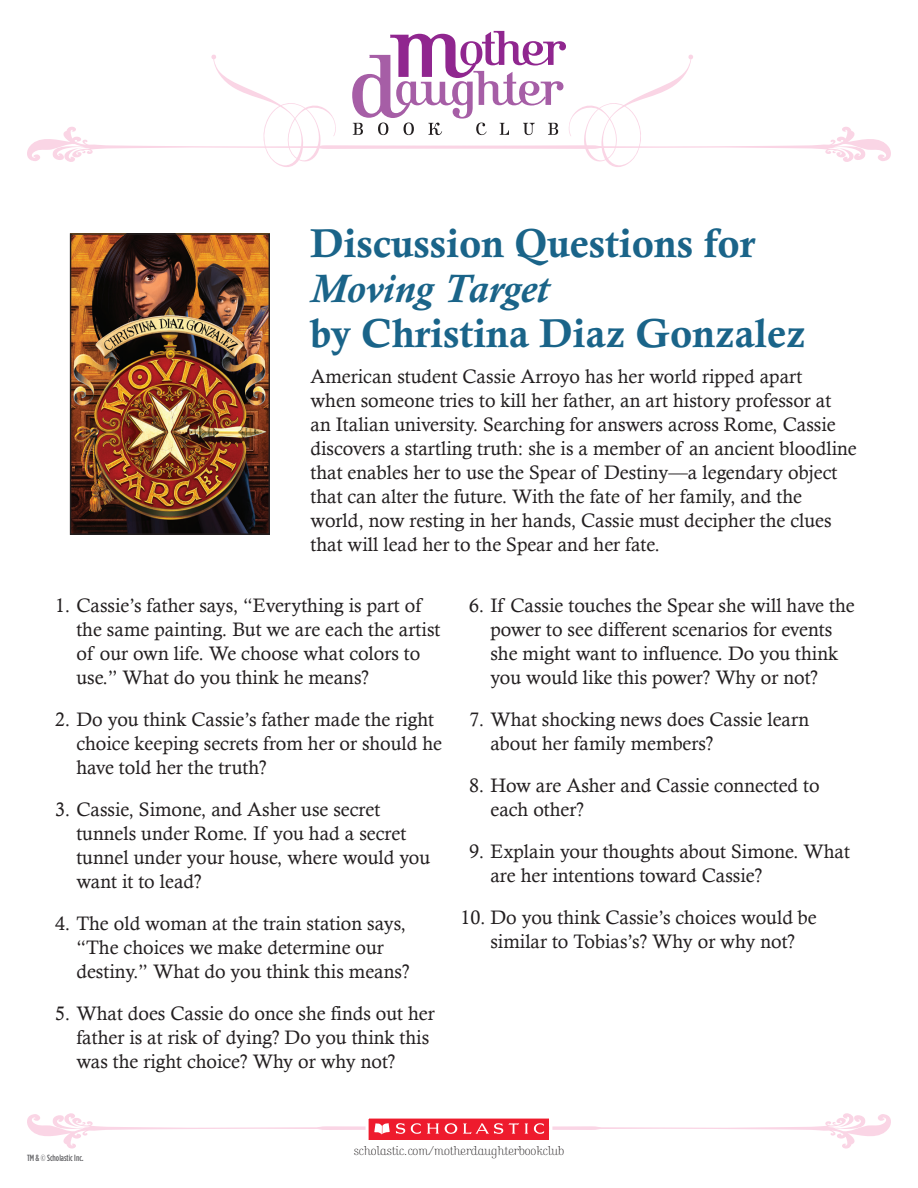
<style>
.page{position:relative;width:918px;height:1188px;background:#fff}
.page>*{position:absolute;margin:0;border:0;box-sizing:border-box;transform-origin:0 0}
.t1{font:700 40.5px/45px "Calisto";color:#1a6489}
.t2{font:19.5px/24px "Calisto";color:#231f20}
.t3{font:13.5px "Kursivschrift Steh Har";color:#231f20}
.t4{font:500 9px "Gotham Condensed";color:#636366}
.s1{font-style:italic}
</style>
<div class="page">
<svg style="left:27px;top:1113px;width:864px;height:36px"></svg>
<img style="left:72px;top:235px;width:196px;height:298px">
<div style="left:70px;top:233px;width:200px;height:302px;border:1px solid #231f20"></div>
<svg style="left:27px;top:31px;width:864px;height:131px"></svg>
<p class="t1" style="left:310px;top:220px;width:496px">Discussion Questions for<br><span class="s1">Moving Target<br></span>by Christina Diaz Gonzalez</p>
<p class="t2" style="left:310px;top:364px;width:548px">American student Cassie Arroyo has her world ripped apart<br>when someone tries to kill her father, an art history professor at<br>an Italian university. Searching for answers across Rome, Cassie discovers a startling truth: she is a member of an ancient bloodline that enables her to use the Spear of Destiny—a legendary object that can alter the future. With the fate of her family, and the world, now resting in her hands, Cassie must decipher the clues that will lead her to the Spear and her fate.</p>
<p class="t2" style="left:76px;top:593px;width:365px;text-indent:-21px">1. Cassie’s father says, “Everything is part of the same painting. But we are each the artist of our own life. We choose what colors to use.” What do you think he means?</p>
<p class="t2" style="left:76px;top:707px;width:367px;text-indent:-21px">2. Do you think Cassie’s father made the right choice keeping secrets from her or should he have told her the truth?</p>
<p class="t2" style="left:76px;top:797px;width:355px;text-indent:-21px">3. Cassie, Simone, and Asher use secret tunnels under Rome. If you had a secret tunnel under your house, where would you want it to lead?</p>
<p class="t2" style="left:76px;top:911px;width:335px;text-indent:-21px">4. The old woman at the train station says, “The choices we make determine our destiny.” What do you think this means?</p>
<p class="t2" style="left:76px;top:1001px;width:360px;text-indent:-21px">5. What does Cassie do once she finds out her father is at risk of dying? Do you think this was the right choice? Why or why not?</p>
<p class="t2" style="left:490px;top:593px;width:366px;text-indent:-21px">6. If Cassie touches the Spear she will have the power to see different scenarios for events she might want to influence. Do you think you would like this power? Why or not?</p>
<p class="t2" style="left:490px;top:707px;width:320px;text-indent:-21px">7. What shocking news does Cassie learn about her family members?</p>
<p class="t2" style="left:490px;top:773px;width:331px;text-indent:-21px">8. How are Asher and Cassie connected to each other?</p>
<p class="t2" style="left:490px;top:839px;width:361px;text-indent:-21px">9. Explain your thoughts about Simone. What are her intentions toward Cassie?</p>
<p class="t2" style="left:460px;top:905px;width:358px;text-align:center">10. Do you think Cassie’s choices would be similar to Tobias’s? Why or why not?</p>
<p class="t4" style="left:27px;top:1153px;width:58px">TM &amp; © Scholastic Inc.</p>
<p class="t3" style="left:354px;top:1143px;width:212px">scholastic.com/motherdaughterbookclub</p>
</div>
